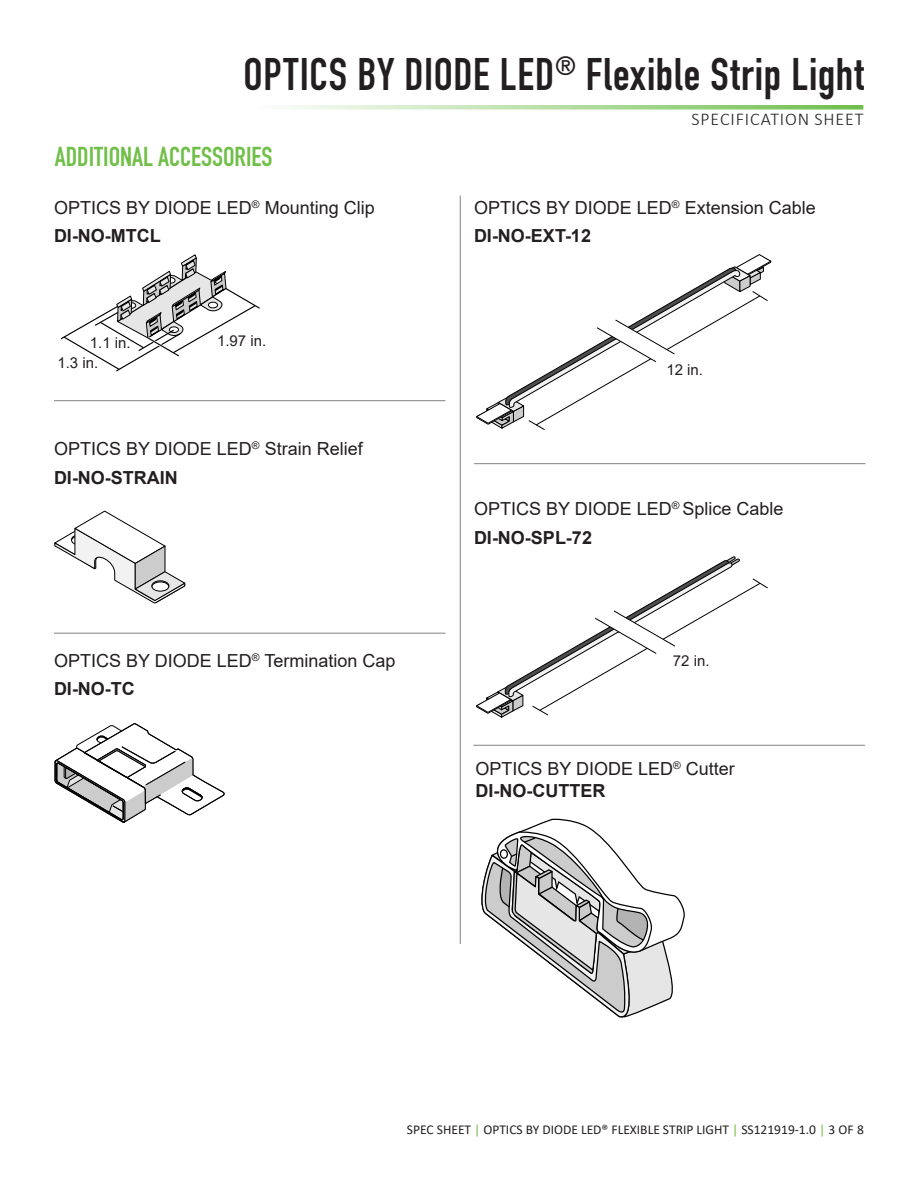
<style>
.page{position:relative;width:918px;height:1188px;background:#fff}
.page>*{position:absolute;margin:0;border:0;box-sizing:border-box;transform-origin:0 0}
.t1{font:45px "DIN Engschrift";letter-spacing:.02em;color:#231f20}
.Paragraph_Style_2{font:27px "DIN Engschrift";color:#70bf49}
.Paragraph_Style_2-2{font:18px "Arial";color:#231f20}
.Paragraph_Style_2-3{font:700 18px "Arial";color:#231f20}
.t2{font:300 18px "Calibri";letter-spacing:.05em;color:#231f20}
.Paragraph_Style_2-4{font:15px "Arial";color:#231f20}
.t3{font:13.5px "Calibri";color:#231f20}
.s1{color:#77be4e}
.s2{color:#70bf49}
</style>
<div class="page">
<svg style="left:287px;top:105px;width:574px;height:5px;background:#b9dfa8"></svg>
<svg style="left:481px;top:818px;width:204px;height:200px"></svg>
<svg style="left:54px;top:510px;width:132px;height:94px"></svg>
<svg style="left:60px;top:254px;width:200px;height:118px"></svg>
<svg style="left:476px;top:254px;width:296px;height:176px"></svg>
<svg style="left:476px;top:556px;width:292px;height:162px"></svg>
<hr style="left:54px;top:400px;width:392px;height:1px;background:#808285">
<hr style="left:474px;top:463px;width:392px;height:1px;background:#808285">
<hr style="left:460px;top:195px;width:1px;height:749px;background:#808285">
<hr style="left:54px;top:633px;width:392px;height:1px;background:#808285">
<svg style="left:55px;top:723px;width:170px;height:100px"></svg>
<hr style="left:473px;top:745px;width:392px;height:1px;background:#808285">
<h1 class="t1" style="left:244px;top:48px;width:622px">OPTICS BY DIODE LED<sup>®</sup> Flexible Strip Light</h1>
<p class="t2" style="left:691px;top:108px;width:174px">SPECIFICATION SHEET</p>
<p class="Paragraph_Style_2" style="left:55px;top:141px;width:219px">ADDITIONAL ACCESSORIES</p>
<p class="Paragraph_Style_2-2" style="left:54px;top:195px;width:322px">OPTICS BY DIODE LED<sup>®</sup> Mounting Clip</p>
<p class="Paragraph_Style_2-2" style="left:474px;top:195px;width:343px">OPTICS BY DIODE LED<sup>®</sup> Extension Cable</p>
<p class="Paragraph_Style_2-3" style="left:54px;top:223px;width:108px">DI-NO-MTCL</p>
<p class="Paragraph_Style_2-3" style="left:474px;top:223px;width:119px">DI-NO-EXT-12</p>
<p class="Paragraph_Style_2-4" style="left:90px;top:333px;width:42px">1.1 in.</p>
<p class="Paragraph_Style_2-4" style="left:217px;top:330px;width:51px">1.97 in.</p>
<p class="Paragraph_Style_2-4" style="left:57px;top:353px;width:42px">1.3 in.</p>
<p class="Paragraph_Style_2-2" style="left:54px;top:437px;width:310px">OPTICS BY DIODE LED<sup>®</sup> Strain Relief</p>
<p class="Paragraph_Style_2-3" style="left:54px;top:465px;width:125px">DI-NO-STRAIN</p>
<p class="Paragraph_Style_2-4" style="left:666px;top:359px;width:38px">12 in.</p>
<p class="Paragraph_Style_2-2" style="left:474px;top:497px;width:311px">OPTICS BY DIODE LED<sup>®</sup> Splice Cable</p>
<p class="Paragraph_Style_2-2" style="left:54px;top:648px;width:343px">OPTICS BY DIODE LED<sup>®</sup> Termination Cap</p>
<p class="Paragraph_Style_2-3" style="left:54px;top:676px;width:82px">DI-NO-TC</p>
<p class="Paragraph_Style_2-3" style="left:474px;top:525px;width:120px">DI-NO-SPL-72</p>
<p class="Paragraph_Style_2-4" style="left:673px;top:651px;width:38px">72 in.</p>
<p class="Paragraph_Style_2-2" style="left:475px;top:757px;width:261px">OPTICS BY DIODE LED<sup>®</sup> Cutter</p>
<p class="Paragraph_Style_2-3" style="left:476px;top:778px;width:131px">DI-NO-CUTTER</p>
<p class="t3" style="left:407px;top:1120px;width:458px">SPEC SHEET <span class="s1">|</span> OPTICS BY DIODE LED® FLEXIBLE STRIP LIGHT <span class="s2">|</span> SS121919-1.0 <span class="s1">|</span> 3 OF 8</p>
</div>
